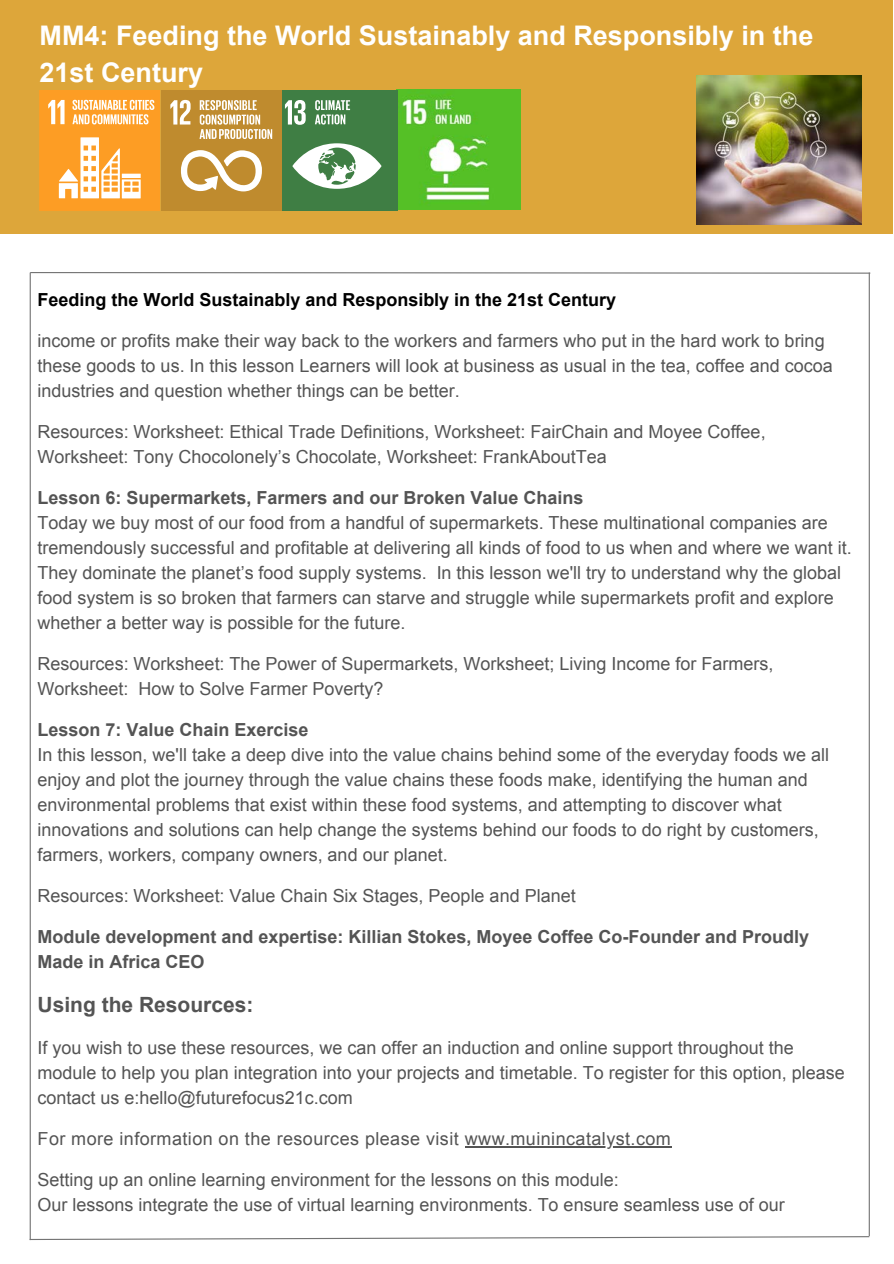
<style>
.page{position:relative;width:894px;height:1264px;background:#fff}
.page>*{position:absolute;margin:0;border:0;box-sizing:border-box;transform-origin:0 0}
.t1{font:700 27px/37.2px "Arial";color:#fff}
.t2{font:700 21px "Arial";color:#545454}
.t3{font:18px/25px "Arial";color:#545454}
.t4{font:700 18px/25px "Arial";color:#545454}
.t5{font:18px "Arial";letter-spacing:.025em;color:#545454}
.t6{font:700 18px "Arial";color:#000}
</style>
<div class="page">
<div style="left:0;top:0;width:892px;height:234px;background:#dda63a"></div>
<hr style="left:464px;top:1146px;width:207px;height:1px;background:#545454">
<hr style="left:30px;top:272px;width:1px;height:967px;background:#737373">
<hr style="left:868px;top:272px;width:1px;height:964px;background:#737373">
<svg style="left:29px;top:1235px;width:841px;height:5px"></svg>
<img style="left:397px;top:89px;width:123px;height:121px">
<div style="left:277px;top:90px;width:120px;height:120px;background:#3f7e44"></div>
<svg style="left:285px;top:100px;width:96px;height:89px"></svg>
<div style="left:161px;top:90px;width:120px;height:120px;background:#bf8b2e"></div>
<svg style="left:170px;top:100px;width:102px;height:91px"></svg>
<div style="left:40px;top:90px;width:120px;height:120px;background:#fd9d24"></div>
<svg style="left:48px;top:100px;width:16px;height:24px"></svg>
<svg style="left:59px;top:137px;width:82px;height:61px"></svg>
<svg style="left:72px;top:100px;width:82px;height:24px"></svg>
<img style="left:696px;top:76px;width:164px;height:148px">
<svg style="left:29px;top:272px;width:842px;height:2px;background:#afafaf"></svg>
<p class="t1" style="left:40px;top:17px;width:775px">MM4: Feeding the World Sustainably and Responsibly in the<br>21st Century</p>
<p class="t6" style="left:38px;top:289px;width:580px">Feeding the World Sustainably and Responsibly in the 21st Century</p>
<h1 class="t3" style="left:38px;top:328px;width:796px">income or profits make their way back to the workers and farmers who put in the hard work to bring these goods to us. In this lesson Learners will look at business as usual in the tea, coffee and cocoa industries and question whether things can be better.</h1>
<p class="t3" style="left:38px;top:419px;width:729px">Resources: Worksheet: Ethical Trade Definitions, Worksheet: FairChain and Moyee Coffee,<br>Worksheet: Tony Chocolonely’s Chocolate, Worksheet: FrankAboutTea</p>
<p class="t4" style="left:38px;top:485px;width:547px">Lesson 6: Supermarkets, Farmers and our Broken Value Chains</p>
<p class="t3" style="left:38px;top:510px;width:815px">Today we buy most of our food from a handful of supermarkets. These multinational companies are tremendously successful and profitable at delivering all kinds of food to us when and where we want it.<br>They dominate the planet’s food supply systems. In this lesson we'll try to understand why the global food system is so broken that farmers can starve and struggle while supermarkets profit and explore whether a better way is possible for the future.</p>
<p class="t3" style="left:38px;top:651px;width:737px">Resources: Worksheet: The Power of Supermarkets, Worksheet; Living Income for Farmers,<br>Worksheet: How to Solve Farmer Poverty?</p>
<p class="t4" style="left:38px;top:717px;width:272px">Lesson 7: Value Chain Exercise</p>
<p class="t3" style="left:38px;top:742px;width:792px">In this lesson, we'll take a deep dive into the value chains behind some of the everyday foods we all enjoy and plot the journey through the value chains these foods make, identifying the human and environmental problems that exist within these food systems, and attempting to discover what innovations and solutions can help change the systems behind our foods to do right by customers, farmers, workers, company owners, and our planet.</p>
<p class="t3" style="left:38px;top:883px;width:539px">Resources: Worksheet: Value Chain Six Stages, People and Planet</p>
<p class="t4" style="left:38px;top:924px;width:772px">Module development and expertise: Killian Stokes, Moyee Coffee Co-Founder and Proudly<br>Made in Africa CEO</p>
<p class="t2" style="left:38px;top:992px;width:217px">Using the Resources:</p>
<p class="t3" style="left:38px;top:1035px;width:808px">If you wish to use these resources, we can offer an induction and online support throughout the module to help you plan integration into your projects and timetable. To register for this option, please contact us e:hello@futurefocus21c.com</p>
<p class="t5" style="left:38px;top:1128px;width:634px">For more information on the resources please visit www.muinincatalyst.com</p>
<p class="t3" style="left:38px;top:1167px;width:582px">Setting up an online learning environment for the lessons on this module:</p>
<p class="t3" style="left:38px;top:1192px;width:748px">Our lessons integrate the use of virtual learning environments. To ensure seamless use of our</p>
</div>
